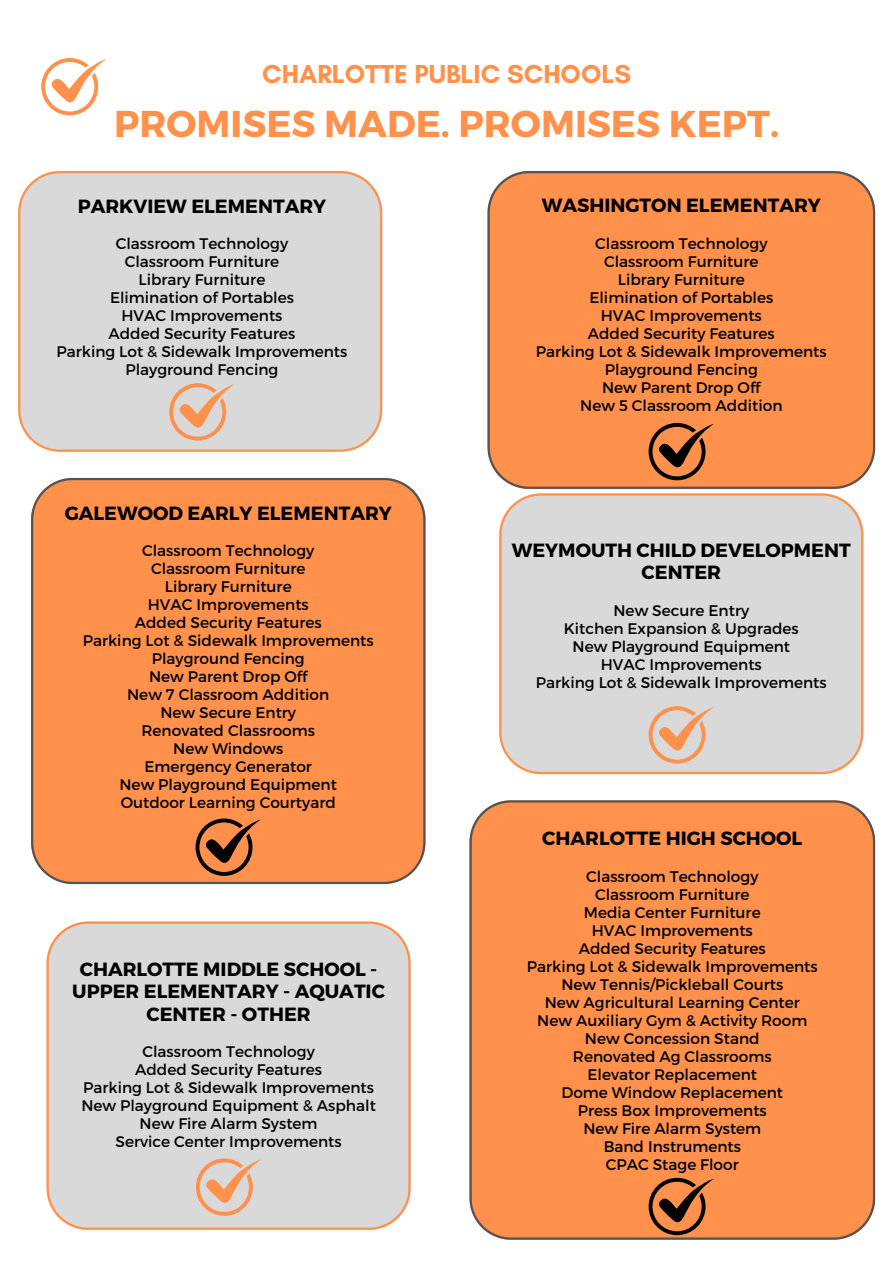
<style>
.page{position:relative;width:893px;height:1263px;background:#fff}
.page>*{position:absolute;margin:0;border:0;box-sizing:border-box;transform-origin:0 0}
.t1{font:700 37.35px "Montserrat";color:#ff914d}
.t2{font:700 26.47px "Glacial Indifference";color:#ff914d}
.t3{font:700 19.05px/22.5px "Montserrat";color:#000;text-align:center}
.t4{font:15.3px "Montserrat";color:#000}
</style>
<div class="page">
<svg style="left:41px;top:58px;width:66px;height:57px"></svg>
<div style="left:18px;top:171px;width:364px;height:281px;background:#d9d9d9"></div>
<svg style="left:169px;top:383px;width:65px;height:58px;background:#e4c2ad"></svg>
<div style="left:487px;top:171px;width:388px;height:318px;background:#ff914d"></div>
<svg style="left:648px;top:423px;width:66px;height:57px;background:#af6335"></svg>
<div style="left:31px;top:478px;width:394px;height:406px;background:#ff914d"></div>
<svg style="left:195px;top:818px;width:66px;height:58px;background:#b16435"></svg>
<div style="left:499px;top:493px;width:364px;height:281px;background:#d9d9d9"></div>
<svg style="left:648px;top:706px;width:66px;height:57px;background:#e4c2ad"></svg>
<div style="left:469px;top:800px;width:406px;height:440px;background:#ff914d"></div>
<svg style="left:648px;top:1178px;width:66px;height:57px;background:#af6335"></svg>
<div style="left:47px;top:921px;width:363px;height:309px;background:#d9d9d9"></div>
<svg style="left:196px;top:1158px;width:65px;height:58px;background:#e4c2ad"></svg>
<p class="t2" style="left:262px;top:58px;width:370px">CHARLOTTE PUBLIC SCHOOLS</p>
<p class="t1" style="left:114px;top:100px;width:666px">PROMISES MADE. PROMISES KEPT.</p>
<p class="t3" style="left:78px;top:194px;width:250px">PARKVIEW ELEMENTARY</p>
<p class="t4" style="left:116px;top:234px;width:174px">Classroom Technology</p>
<p class="t4" style="left:125px;top:252px;width:156px">Classroom Furniture</p>
<p class="t4" style="left:138px;top:270px;width:128px">Library Furniture</p>
<p class="t4" style="left:110px;top:288px;width:185px">Elimination of Portables</p>
<p class="t4" style="left:121px;top:306px;width:162px">HVAC Improvements</p>
<p class="t4" style="left:108px;top:324px;width:188px">Added Security Features</p>
<p class="t4" style="left:57px;top:342px;width:292px">Parking Lot &amp; Sidewalk Improvements</p>
<p class="t4" style="left:125px;top:360px;width:154px">Playground Fencing</p>
<p class="t3" style="left:65px;top:501px;width:329px">GALEWOOD EARLY ELEMENTARY</p>
<p class="t4" style="left:142px;top:541px;width:174px">Classroom Technology</p>
<p class="t4" style="left:151px;top:559px;width:156px">Classroom Furniture</p>
<p class="t4" style="left:165px;top:577px;width:128px">Library Furniture</p>
<p class="t4" style="left:148px;top:595px;width:162px">HVAC Improvements</p>
<p class="t4" style="left:135px;top:613px;width:188px">Added Security Features</p>
<p class="t4" style="left:83px;top:631px;width:292px">Parking Lot &amp; Sidewalk Improvements</p>
<p class="t4" style="left:152px;top:649px;width:154px">Playground Fencing</p>
<p class="t4" style="left:149px;top:667px;width:160px">New Parent Drop Off</p>
<p class="t4" style="left:127px;top:685px;width:204px">New 7 Classroom Addition</p>
<p class="t4" style="left:160px;top:703px;width:137px">New Secure Entry</p>
<p class="t4" style="left:141px;top:721px;width:175px">Renovated Classrooms</p>
<p class="t4" style="left:173px;top:739px;width:112px">New Windows</p>
<p class="t4" style="left:145px;top:757px;width:169px">Emergency Generator</p>
<p class="t4" style="left:119px;top:775px;width:219px">New Playground Equipment</p>
<p class="t4" style="left:121px;top:793px;width:217px">Outdoor Learning Courtyard</p>
<p class="t3" style="left:72px;top:957px;width:314px">CHARLOTTE MIDDLE SCHOOL -<br>UPPER ELEMENTARY - AQUATIC<br>CENTER - OTHER</p>
<p class="t4" style="left:142px;top:1042px;width:174px">Classroom Technology</p>
<p class="t4" style="left:135px;top:1060px;width:188px">Added Security Features</p>
<p class="t4" style="left:83px;top:1078px;width:292px">Parking Lot &amp; Sidewalk Improvements</p>
<p class="t4" style="left:81px;top:1096px;width:296px">New Playground Equipment &amp; Asphalt</p>
<p class="t4" style="left:140px;top:1114px;width:179px">New Fire Alarm System</p>
<p class="t4" style="left:116px;top:1132px;width:228px">Service Center Improvements</p>
<p class="t3" style="left:542px;top:193px;width:281px">WASHINGTON ELEMENTARY</p>
<p class="t4" style="left:595px;top:233px;width:174px">Classroom Technology</p>
<p class="t4" style="left:604px;top:251px;width:156px">Classroom Furniture</p>
<p class="t4" style="left:618px;top:269px;width:128px">Library Furniture</p>
<p class="t4" style="left:589px;top:287px;width:185px">Elimination of Portables</p>
<p class="t4" style="left:601px;top:305px;width:162px">HVAC Improvements</p>
<p class="t4" style="left:588px;top:323px;width:188px">Added Security Features</p>
<p class="t4" style="left:536px;top:341px;width:292px">Parking Lot &amp; Sidewalk Improvements</p>
<p class="t4" style="left:605px;top:359px;width:154px">Playground Fencing</p>
<p class="t4" style="left:602px;top:377px;width:160px">New Parent Drop Off</p>
<p class="t4" style="left:580px;top:395px;width:204px">New 5 Classroom Addition</p>
<p class="t3" style="left:512px;top:538px;width:340px">WEYMOUTH CHILD DEVELOPMENT<br>CENTER</p>
<p class="t4" style="left:613px;top:600px;width:137px">New Secure Entry</p>
<p class="t4" style="left:564px;top:618px;width:236px">Kitchen Expansion &amp; Upgrades</p>
<p class="t4" style="left:572px;top:636px;width:219px">New Playground Equipment</p>
<p class="t4" style="left:601px;top:654px;width:162px">HVAC Improvements</p>
<p class="t4" style="left:536px;top:672px;width:292px">Parking Lot &amp; Sidewalk Improvements</p>
<p class="t3" style="left:542px;top:826px;width:261px">CHARLOTTE HIGH SCHOOL</p>
<p class="t4" style="left:586px;top:866px;width:174px">Classroom Technology</p>
<p class="t4" style="left:595px;top:884px;width:156px">Classroom Furniture</p>
<p class="t4" style="left:584px;top:902px;width:178px">Media Center Furniture</p>
<p class="t4" style="left:592px;top:920px;width:162px">HVAC Improvements</p>
<p class="t4" style="left:579px;top:938px;width:188px">Added Security Features</p>
<p class="t4" style="left:527px;top:956px;width:292px">Parking Lot &amp; Sidewalk Improvements</p>
<p class="t4" style="left:561px;top:974px;width:223px">New Tennis/Pickleball Courts</p>
<p class="t4" style="left:545px;top:992px;width:257px">New Agricultural Learning Center</p>
<p class="t4" style="left:537px;top:1010px;width:272px">New Auxiliary Gym &amp; Activity Room</p>
<p class="t4" style="left:585px;top:1028px;width:176px">New Concession Stand</p>
<p class="t4" style="left:573px;top:1046px;width:200px">Renovated Ag Classrooms</p>
<p class="t4" style="left:587px;top:1064px;width:171px">Elevator Replacement</p>
<p class="t4" style="left:561px;top:1082px;width:223px">Dome Window Replacement</p>
<p class="t4" style="left:578px;top:1100px;width:190px">Press Box Improvements</p>
<p class="t4" style="left:583px;top:1118px;width:179px">New Fire Alarm System</p>
<p class="t4" style="left:603px;top:1136px;width:139px">Band Instruments</p>
<p class="t4" style="left:606px;top:1154px;width:135px">CPAC Stage Floor</p>
</div>
